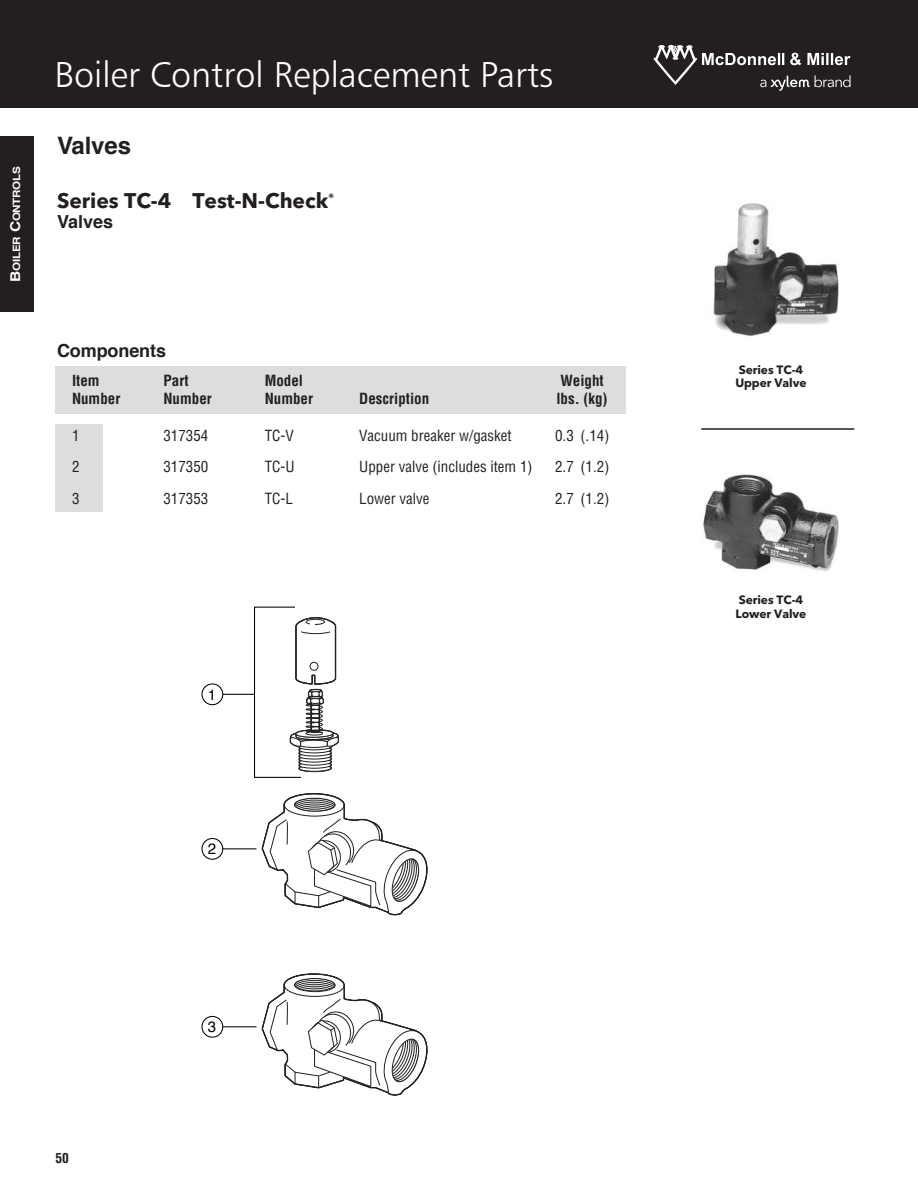
<style>
.page{position:relative;width:918px;height:1188px;background:#fff}
.page>*{position:absolute;margin:0;border:0;box-sizing:border-box;transform-origin:0 0}
.t1{font:36px "Humanist 777 BT Light B";color:#fff}
.t2{font:700 24px "Helvetica";letter-spacing:-.005em;color:#231f20}
.t3{font:700 21px "Avenir Next LT Pro";color:#231f20}
.t4{font:700 18px "Helvetica";letter-spacing:-.005em;color:#231f20}
.t5{font:condensed 15px "Helvetica";color:#231f20}
.t6{font:700 condensed 15px "Helvetica";color:#231f20}
.t7{font:15px "Helvetica";color:#000}
.t8{font:700 condensed 13.5px "Helvetica";color:#231f20}
.t9{font:700 12px/13.5px "Avenir Next LT Pro";letter-spacing:-.005em;color:#231f20}
.t10{font:700 10.2px "Helvetica";letter-spacing:-.02em;color:#fff;scale:1.15 1}
.s1{font-size:13.5px}
</style>
<div class="page">
<div style="left:0;top:0;width:918px;height:108px;background:#231f20"></div>
<div style="left:0;top:136px;width:34px;height:176px;background:#231f20"></div>
<svg style="left:654px;top:45px;width:196px;height:46px"></svg>
<img style="left:713px;top:203px;width:126px;height:134px">
<img style="left:703px;top:474px;width:136px;height:98px">
<div style="left:56px;top:424px;width:47px;height:87px;background:#dcdddf"></div>
<div style="left:56px;top:366px;width:570px;height:47px;background:#dcdddf"></div>
<svg style="left:261px;top:793px;width:167px;height:123px"></svg>
<svg style="left:261px;top:973px;width:167px;height:123px"></svg>
<hr style="left:223px;top:1026px;width:34px;height:1px;background:#000">
<div style="left:201px;top:1016px;width:22px;height:22px;border:1px solid #000;border-radius:50%"></div>
<hr style="left:223px;top:848px;width:34px;height:1px;background:#000">
<div style="left:201px;top:838px;width:22px;height:22px;border:1px solid #000;border-radius:50%"></div>
<hr style="left:223px;top:694px;width:32px;height:1px;background:#000">
<div style="left:201px;top:683px;width:22px;height:22px;border:1px solid #000;border-radius:50%"></div>
<svg style="left:253px;top:606px;width:86px;height:172px"></svg>
<hr style="left:701px;top:428px;width:153px;height:2px;background:#231f20">
<p class="t10" style="left:12px;top:282px;width:102px;rotate:-90deg"><span class="s1">B</span>OILER <span class="s1">C</span>ONTROLS</p>
<h1 class="t1" style="left:55px;top:60px;width:500px">Boiler Control Replacement Parts</h1>
<h2 class="t2" style="left:57px;top:136px;width:76px">Valves</h2>
<h3 class="t3" style="left:57px;top:194px;width:279px">Series TC-4 Test-N-Check<sup>®</sup></h3>
<p class="t4" style="left:57px;top:214px;width:58px">Valves</p>
<p class="t4" style="left:57px;top:343px;width:111px">Components</p>
<p class="t6" style="left:72px;top:372px;width:29px">Item</p>
<p class="t6" style="left:164px;top:372px;width:27px">Part</p>
<p class="t6" style="left:265px;top:372px;width:40px">Model</p>
<p class="t6" style="left:560px;top:372px;width:45px">Weight</p>
<p class="t6" style="left:72px;top:390px;width:50px">Number</p>
<p class="t6" style="left:164px;top:390px;width:50px">Number</p>
<p class="t6" style="left:265px;top:390px;width:50px">Number</p>
<p class="t6" style="left:359px;top:390px;width:71px">Description</p>
<p class="t6" style="left:556px;top:390px;width:53px">lbs. (kg)</p>
<p class="t5" style="left:72px;top:427px;width:9px">1</p>
<p class="t5" style="left:163px;top:427px;width:46px">317354</p>
<p class="t5" style="left:265px;top:427px;width:31px">TC-V</p>
<p class="t5" style="left:359px;top:427px;width:154px">Vacuum breaker w/gasket</p>
<p class="t5" style="left:555px;top:427px;width:56px">0.3 (.14)</p>
<p class="t5" style="left:72px;top:458px;width:9px">2</p>
<p class="t5" style="left:163px;top:458px;width:46px">317350</p>
<p class="t5" style="left:265px;top:458px;width:32px">TC-U</p>
<p class="t5" style="left:359px;top:458px;width:175px">Upper valve (includes item 1)</p>
<p class="t5" style="left:555px;top:458px;width:56px">2.7 (1.2)</p>
<p class="t5" style="left:72px;top:490px;width:9px">3</p>
<p class="t5" style="left:163px;top:490px;width:46px">317353</p>
<p class="t5" style="left:265px;top:490px;width:30px">TC-L</p>
<p class="t5" style="left:359px;top:490px;width:72px">Lower valve</p>
<p class="t5" style="left:555px;top:490px;width:56px">2.7 (1.2)</p>
<p class="t8" style="left:56px;top:1150px;width:15px">50</p>
<p class="t7" style="left:208px;top:688px;width:10px">1</p>
<p class="t7" style="left:208px;top:843px;width:10px">2</p>
<p class="t7" style="left:208px;top:1021px;width:10px">3</p>
<p class="t9" style="left:735px;top:364px;width:73px">Series TC-4<br>Upper Valve</p>
<p class="t9" style="left:735px;top:595px;width:72px">Series TC-4<br>Lower Valve</p>
</div>
